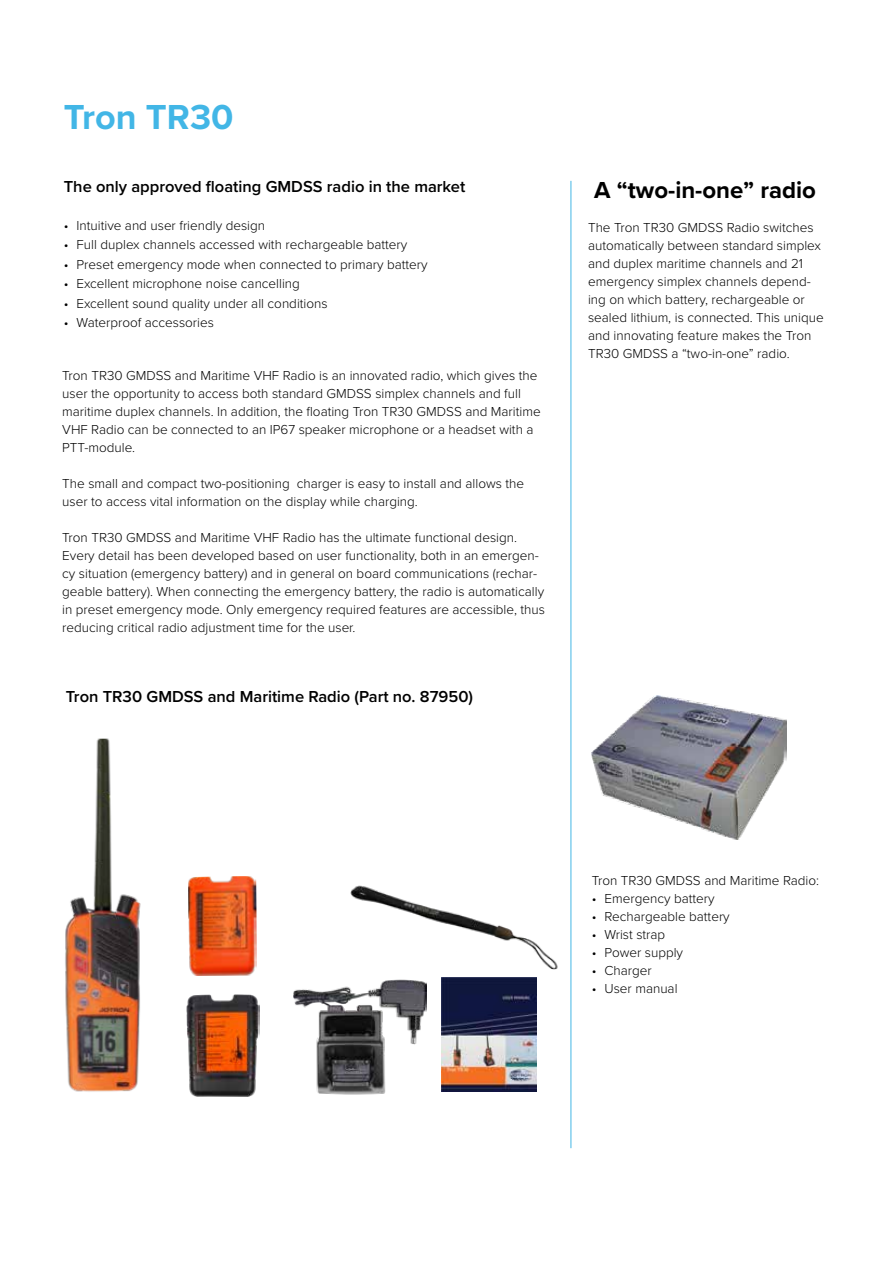
<style>
.page{position:relative;width:893px;height:1263px;background:#fff}
.page>*{position:absolute;margin:0;border:0;box-sizing:border-box;transform-origin:0 0}
.t1{font:700 36px "Proxima Nova";color:#42b6e6}
.t2{font:700 24px "Proxima Nova";color:#000}
.t3{font:600 16.5px "Proxima Nova";color:#000101}
.t4{font:600 16.5px "Proxima Nova";color:#000}
.t5{font:300 13.5px/18px "Proxima Nova";color:#000}
.t6{font:300 13.5px "Proxima Nova";color:#000101}
</style>
<div class="page">
<hr style="left:571px;top:181px;width:1px;height:967px;background:#42b6e6">
<img style="left:293px;top:979px;width:134px;height:116px">
<img style="left:187px;top:995px;width:73px;height:101px">
<img style="left:188px;top:876px;width:69px;height:100px">
<img style="left:65px;top:738px;width:76px;height:354px">
<img style="left:442px;top:977px;width:94px;height:114px">
<img style="left:592px;top:695px;width:194px;height:144px">
<img style="left:350px;top:885px;width:208px;height:84px">
<h1 class="t1" style="left:64px;top:90px;width:171px">Tron TR30</h1>
<p class="t3" style="left:64px;top:175px;width:403px">The only approved floating GMDSS radio in the market</p>
<p class="t6" style="left:64px;top:215px;width:203px">• Intuitive and user friendly design</p>
<p class="t6" style="left:64px;top:235px;width:345px">• Full duplex channels accessed with rechargeable battery</p>
<p class="t6" style="left:64px;top:254px;width:365px">• Preset emergency mode when connected to primary battery</p>
<p class="t6" style="left:64px;top:274px;width:238px">• Excellent microphone noise cancelling</p>
<p class="t6" style="left:64px;top:293px;width:265px">• Excellent sound quality under all conditions</p>
<p class="t6" style="left:64px;top:313px;width:152px">• Waterproof accessories</p>
<p class="t5" style="left:62px;top:366px;width:480px">Tron TR30 GMDSS and Maritime VHF Radio is an innovated radio, which gives the user the opportunity to access both standard GMDSS simplex channels and full maritime duplex channels. In addition, the floating Tron TR30 GMDSS and Maritime VHF Radio can be connected to an IP67 speaker microphone or a headset with a PTT-module.</p>
<p class="t5" style="left:62px;top:474px;width:463px">The small and compact two-positioning charger is easy to install and allows the user to access vital information on the display while charging.</p>
<p class="t5" style="left:62px;top:528px;width:484px">Tron TR30 GMDSS and Maritime VHF Radio has the ultimate functional design.<br>Every detail has been developed based on user functionality, both in an emergen&shy;cy situation (emergency battery) and in general on board communications (rechar&shy;geable battery). When connecting the emergency battery, the radio is automatically in preset emergency mode. Only emergency required features are accessible, thus reducing critical radio adjustment time for the user.</p>
<p class="t4" style="left:66px;top:684px;width:409px">Tron TR30 GMDSS and Maritime Radio (Part no. 87950)</p>
<h2 class="t2" style="left:594px;top:172px;width:223px">A “two-in-one” radio</h2>
<p class="t5" style="left:588px;top:218px;width:237px">The Tron TR30 GMDSS Radio switches automatically between standard simplex and duplex maritime channels and 21 emergency simplex channels depend&shy;ing on which battery, rechargeable or sealed lithium, is connected. This unique and innovating feature makes the Tron TR30 GMDSS a “two-in-one” radio.</p>
<p class="t6" style="left:592px;top:870px;width:229px">Tron TR30 GMDSS and Maritime Radio:</p>
<p class="t6" style="left:592px;top:888px;width:124px">• Emergency battery</p>
<p class="t6" style="left:592px;top:906px;width:140px">• Rechargeable battery</p>
<p class="t6" style="left:592px;top:924px;width:75px">• Wrist strap</p>
<p class="t6" style="left:592px;top:942px;width:93px">• Power supply</p>
<p class="t6" style="left:592px;top:960px;width:62px">• Charger</p>
<p class="t6" style="left:592px;top:978px;width:87px">• User manual</p>
</div>
